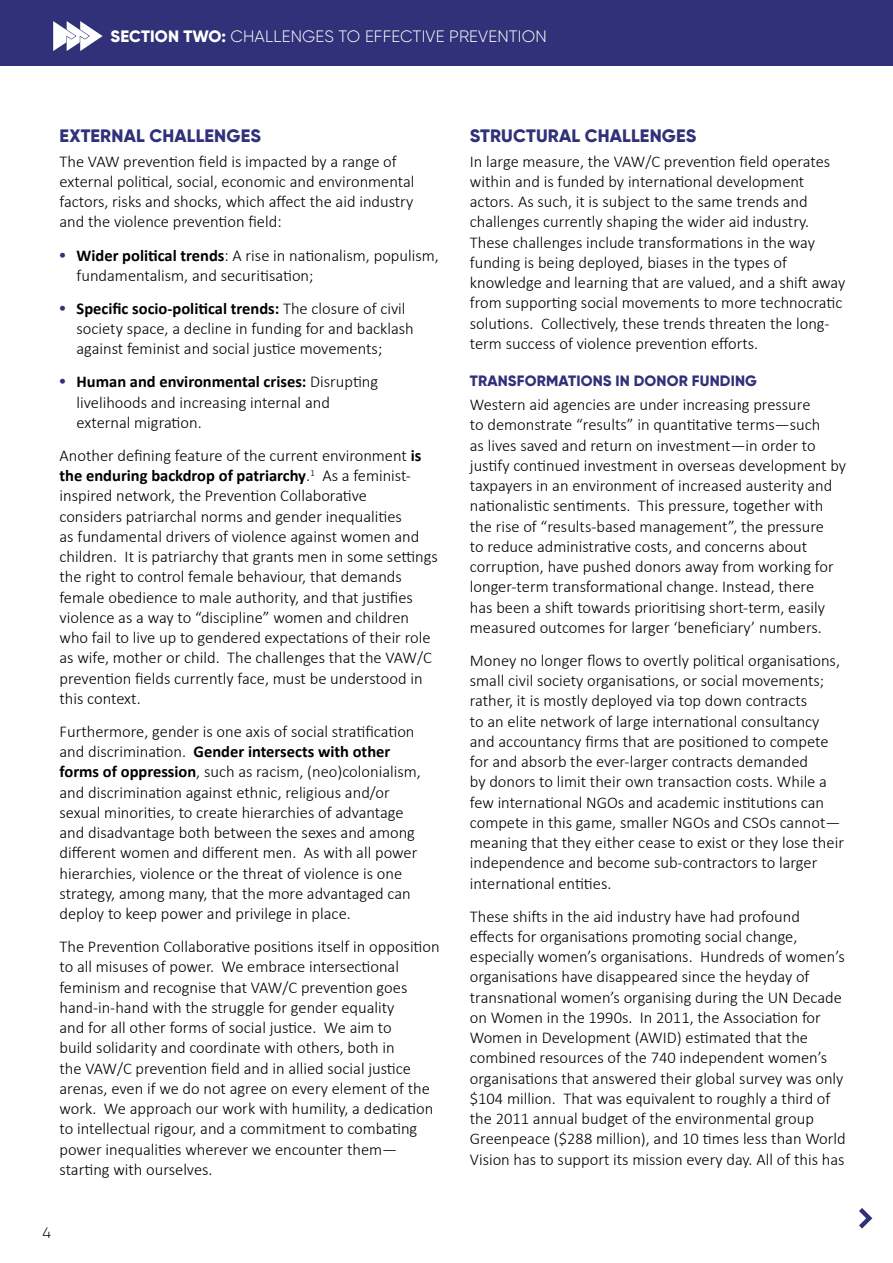
<style>
.page{position:relative;width:893px;height:1263px;background:#fff}
.page>*{position:absolute;margin:0;border:0;box-sizing:border-box;transform-origin:0 0}
.t1{font:800 18px "Gilroy";letter-spacing:.01em;color:#303178}
.t2{font:300 16.5px/20.2px "Calibri";color:#000}
.t3{font:300 16.5px "Gilroy";letter-spacing:.01em;color:#fff}
.t4{font:800 15px "Gilroy";letter-spacing:.01em;color:#303178}
.t5{font:300 15px "Gilroy";color:#000}
.s1{font-weight:800}
.s2{font-family:"Gilroy";font-weight:800;color:#303178}
.s3{font-weight:700}
</style>
<div class="page">
<svg style="left:859px;top:1208px;width:14px;height:21px"></svg>
<div style="left:0;top:0;width:893px;height:66px;background:#303178"></div>
<svg style="left:53px;top:21px;width:50px;height:30px"></svg>
<p class="t3" style="left:111px;top:26px;width:438px"><span class="s1">SECTION TWO:</span> CHALLENGES TO EFFECTIVE PREVENTION</p>
<p class="t1" style="left:60px;top:125px;width:203px">EXTERNAL CHALLENGES</p>
<p class="t2" style="left:60px;top:150px;width:356px">The VAW prevention field is impacted by a range of external political, social, economic and environmental factors, risks and shocks, which affect the aid industry and the violence prevention field:</p>
<p class="t2" style="left:77px;top:244px;width:364px;text-indent:-17px"><span class="s2">•</span> <span class="s3">Wider political trends</span>: A rise in nationalism, populism, fundamentalism, and securitisation;</p>
<p class="t2" style="left:77px;top:297px;width:339px;text-indent:-17px"><span class="s2">•</span> <span class="s3">Specific socio-political trends:</span> The closure of civil society space, a decline in funding for and backlash against feminist and social justice movements;</p>
<p class="t2" style="left:77px;top:371px;width:303px;text-indent:-17px"><span class="s2">•</span> <span class="s3">Human and environmental crises:</span> Disrupting livelihoods and increasing internal and external migration.</p>
<p class="t2" style="left:60px;top:444px;width:380px">Another defining feature of the current environment <span class="s3">is the enduring backdrop of patriarchy</span>.<sup>1</sup> As a feminist&shy;inspired network, the Prevention Collaborative<br>considers patriarchal norms and gender inequalities<br>as fundamental drivers of violence against women and children. It is patriarchy that grants men in some settings the right to control female behaviour, that demands female obedience to male authority, and that justifies violence as a way to “discipline” women and children who fail to live up to gendered expectations of their role as wife, mother or child. The challenges that the VAW/C prevention fields currently face, must be understood in this context.</p>
<p class="t2" style="left:60px;top:720px;width:363px">Furthermore, gender is one axis of social stratification and discrimination. <span class="s3">Gender intersects with other forms of oppression</span>, such as racism, (neo)colonialism, and discrimination against ethnic, religious and/or sexual minorities, to create hierarchies of advantage and disadvantage both between the sexes and among different women and different men. As with all power hierarchies, violence or the threat of violence is one strategy, among many, that the more advantaged can deploy to keep power and privilege in place.</p>
<p class="t2" style="left:60px;top:936px;width:382px">The Prevention Collaborative positions itself in opposition to all misuses of power. We embrace intersectional feminism and recognise that VAW/C prevention goes hand-in-hand with the struggle for gender equality<br>and for all other forms of social justice. We aim to<br>build solidarity and coordinate with others, both in<br>the VAW/C prevention field and in allied social justice arenas, even if we do not agree on every element of the work. We approach our work with humility, a dedication to intellectual rigour, and a commitment to combating power inequalities wherever we encounter them— starting with ourselves.</p>
<p class="t5" style="left:43px;top:1224px;width:10px">4</p>
<p class="t1" style="left:470px;top:125px;width:228px">STRUCTURAL CHALLENGES</p>
<p class="t2" style="left:470px;top:150px;width:377px">In large measure, the VAW/C prevention field operates within and is funded by international development actors. As such, it is subject to the same trends and challenges currently shaping the wider aid industry.<br>These challenges include transformations in the way funding is being deployed, biases in the types of knowledge and learning that are valued, and a shift away from supporting social movements to more technocratic solutions. Collectively, these trends threaten the long&shy;term success of violence prevention efforts.</p>
<p class="t4" style="left:470px;top:371px;width:289px">TRANSFORMATIONS IN DONOR FUNDING</p>
<p class="t2" style="left:470px;top:394px;width:378px">Western aid agencies are under increasing pressure<br>to demonstrate “results” in quantitative terms—such<br>as lives saved and return on investment—in order to justify continued investment in overseas development by taxpayers in an environment of increased austerity and nationalistic sentiments. This pressure, together with the rise of “results-based management”, the pressure<br>to reduce administrative costs, and concerns about corruption, have pushed donors away from working for longer-term transformational change. Instead, there<br>has been a shift towards prioritising short-term, easily measured outcomes for larger ‘beneficiary’ numbers.</p>
<p class="t2" style="left:470px;top:649px;width:376px">Money no longer flows to overtly political organisations, small civil society organisations, or social movements; rather, it is mostly deployed via top down contracts<br>to an elite network of large international consultancy and accountancy firms that are positioned to compete for and absorb the ever-larger contracts demanded<br>by donors to limit their own transaction costs. While a few international NGOs and academic institutions can compete in this game, smaller NGOs and CSOs cannot— meaning that they either cease to exist or they lose their independence and become sub-contractors to larger international entities.</p>
<p class="t2" style="left:470px;top:905px;width:377px">These shifts in the aid industry have had profound effects for organisations promoting social change, especially women’s organisations. Hundreds of women’s organisations have disappeared since the heyday of transnational women’s organising during the UN Decade on Women in the 1990s. In 2011, the Association for Women in Development (AWID) estimated that the combined resources of the 740 independent women’s organisations that answered their global survey was only $104 million. That was equivalent to roughly a third of the 2011 annual budget of the environmental group Greenpeace ($288 million), and 10 times less than World Vision has to support its mission every day. All of this has</p>
</div>
